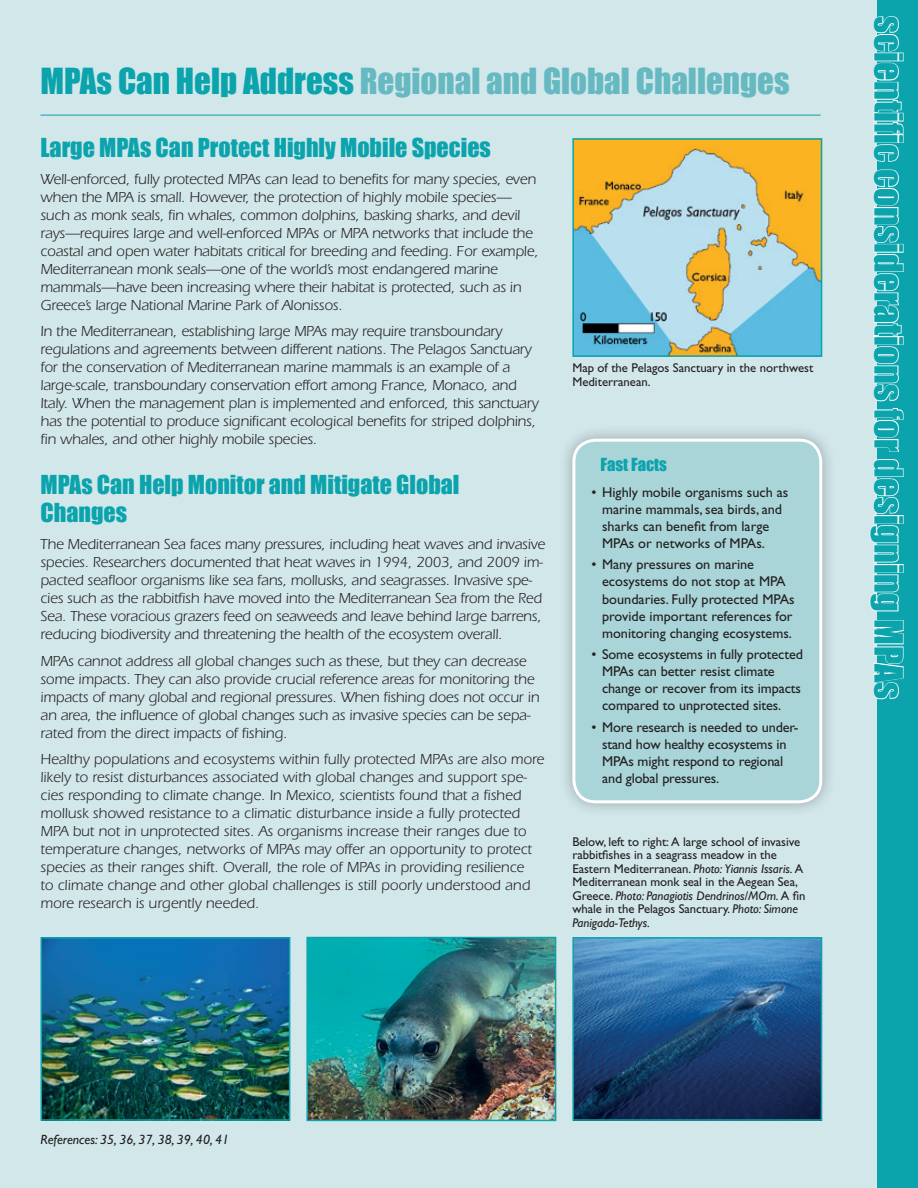
<style>
.page{position:relative;width:918px;height:1188px;background:#d2e7ea}
.page>*{position:absolute;margin:0;border:0;box-sizing:border-box;transform-origin:0 0}
.t1{font:36px "Impact";letter-spacing:.015em;color:#0ba4ad}
.t2{font:33px "Impact";color:#66b9c1}
.t3{font:24px/28.8px "Impact";color:#0ba4ad}
.t4{font:16.5px "Impact";color:#0ba4ad}
.t5{font:15px/18px "Itc Eras";letter-spacing:-.01em;color:#231f20}
.t6{font:14.25px/17.1px "Gill Sans";letter-spacing:-.005em;color:#231f20}
.t7{font:italic 13.5px "Gill Sans";color:#231f20}
.t8{font:12.75px/13.5px "Gill Sans";letter-spacing:-.005em;color:#231f20}
.s1{color:#0ba4ad}
.s2{font-style:italic}
</style>
<div class="page">
<div style="left:878px;top:0;width:40px;height:1188px;background:#0ba4ad"></div>
<img style="left:43px;top:940px;width:244px;height:178px">
<div style="left:40px;top:937px;width:250px;height:184px;border:2px solid #0ba4ad"></div>
<img style="left:309px;top:940px;width:244px;height:178px">
<div style="left:306px;top:937px;width:250px;height:184px;border:2px solid #0ba4ad"></div>
<img style="left:575px;top:940px;width:244px;height:178px">
<div style="left:572px;top:937px;width:250px;height:184px;border:2px solid #0ba4ad"></div>
<hr style="left:40px;top:115px;width:781px;height:1px;background:#0ba4ad">
<svg style="left:873px;top:15px;width:31px;height:148px"></svg>
<svg style="left:869px;top:169px;width:35px;height:443px"></svg>
<svg style="left:873px;top:619px;width:31px;height:81px"></svg>
<div style="left:558px;top:425px;width:278px;height:392px;background:#231f20;opacity:.32"></div>
<div style="left:574px;top:440px;width:247px;height:362px;background:#a9d4d8;border-radius:22px"></div>
<div style="left:572px;top:439px;width:250px;height:364px;border:3px solid #fff;border-radius:22px"></div>
<img style="left:575px;top:141px;width:244px;height:213px">
<div style="left:572px;top:138px;width:250px;height:219px;border:2px solid #0ba4ad"></div>
<h2 class="t2" style="left:40px;top:60px;width:751px"><span class="s1">MPAs Can Help Address</span> Regional and Global Challenges</h2>
<h3 class="t3" style="left:40px;top:133px;width:452px">Large MPAs Can Protect Highly Mobile Species</h3>
<p class="t5" style="left:40px;top:170px;width:500px">Well-enforced, fully protected MPAs can lead to benefits for many species, even when the MPA is small. However, the protection of highly mobile species— such as monk seals, fin whales, common dolphins, basking sharks, and devil rays—requires large and well-enforced MPAs or MPA networks that include the coastal and open water habitats critical for breeding and feeding. For example, Mediterranean monk seals—one of the world’s most endangered marine mammals—have been increasing where their habitat is protected, such as in Greece’s large National Marine Park of Alonissos.</p>
<p class="t5" style="left:40px;top:323px;width:500px">In the Mediterranean, establishing large MPAs may require transboundary regulations and agreements between different nations. The Pelagos Sanctuary for the conservation of Mediterranean marine mammals is an example of a large-scale, transboundary conservation effort among France, Monaco, and Italy. When the management plan is implemented and enforced, this sanctuary has the potential to produce significant ecological benefits for striped dolphins, fin whales, and other highly mobile species.</p>
<h3 class="t3" style="left:40px;top:470px;width:420px">MPAs Can Help Monitor and Mitigate Global<br>Changes</h3>
<p class="t5" style="left:40px;top:535px;width:506px">The Mediterranean Sea faces many pressures, including heat waves and invasive species. Researchers documented that heat waves in 1994, 2003, and 2009 im&shy;pacted seafloor organisms like sea fans, mollusks, and seagrasses. Invasive spe&shy;cies such as the rabbitfish have moved into the Mediterranean Sea from the Red Sea. These voracious grazers feed on seaweeds and leave behind large barrens, reducing biodiversity and threatening the health of the ecosystem overall.</p>
<p class="t5" style="left:40px;top:652px;width:501px">MPAs cannot address all global changes such as these, but they can decrease some impacts. They can also provide crucial reference areas for monitoring the impacts of many global and regional pressures. When fishing does not occur in an area, the influence of global changes such as invasive species can be sepa&shy;rated from the direct impacts of fishing.</p>
<p class="t5" style="left:40px;top:751px;width:505px">Healthy populations and ecosystems within fully protected MPAs are also more likely to resist disturbances associated with global changes and support spe&shy;cies responding to climate change. In Mexico, scientists found that a fished mollusk showed resistance to a climatic disturbance inside a fully protected MPA but not in unprotected sites. As organisms increase their ranges due to temperature changes, networks of MPAs may offer an opportunity to protect species as their ranges shift. Overall, the role of MPAs in providing resilience<br>to climate change and other global challenges is still poorly understood and more research is urgently needed.</p>
<p class="t8" style="left:572px;top:361px;width:242px">Map of the Pelagos Sanctuary in the northwest<br>Mediterranean.</p>
<p class="t4" style="left:601px;top:454px;width:68px">Fast Facts</p>
<p class="t6" style="left:602px;top:483px;width:188px;text-indent:-11px">• Highly mobile organisms such as marine mammals, sea birds, and sharks can benefit from large<br>MPAs or networks of MPAs.</p>
<p class="t6" style="left:602px;top:556px;width:194px;text-indent:-11px">• Many pressures on marine ecosystems do not stop at MPA boundaries. Fully protected MPAs provide important references for monitoring changing ecosystems.</p>
<p class="t6" style="left:602px;top:646px;width:202px;text-indent:-11px">• Some ecosystems in fully protected MPAs can better resist climate change or recover from its impacts compared to unprotected sites.</p>
<p class="t6" style="left:602px;top:719px;width:198px;text-indent:-11px">• More research is needed to under&shy;stand how healthy ecosystems in<br>MPAs might respond to regional and global pressures.</p>
<p class="t8" style="left:572px;top:835px;width:235px">Below, left to right: A large school of invasive rabbitfishes in a seagrass meadow in the Eastern Mediterranean. <span class="s2">Photo: Yiannis Issaris.</span> A Mediterranean monk seal in the Aegean Sea, Greece. <span class="s2">Photo: Panagiotis Dendrinos/MOm.</span> A fin whale in the Pelagos Sanctuary. <span class="s2">Photo: Simone Panigada-Tethys.</span></p>
<h1 class="t1" style="left:911px;top:16px;width:685px;rotate:90deg">scientific considerations for designing MPAs</h1>
<p class="t7" style="left:40px;top:1132px;width:190px">References: 35, 36, 37, 38, 39, 40, 41</p>
</div>
